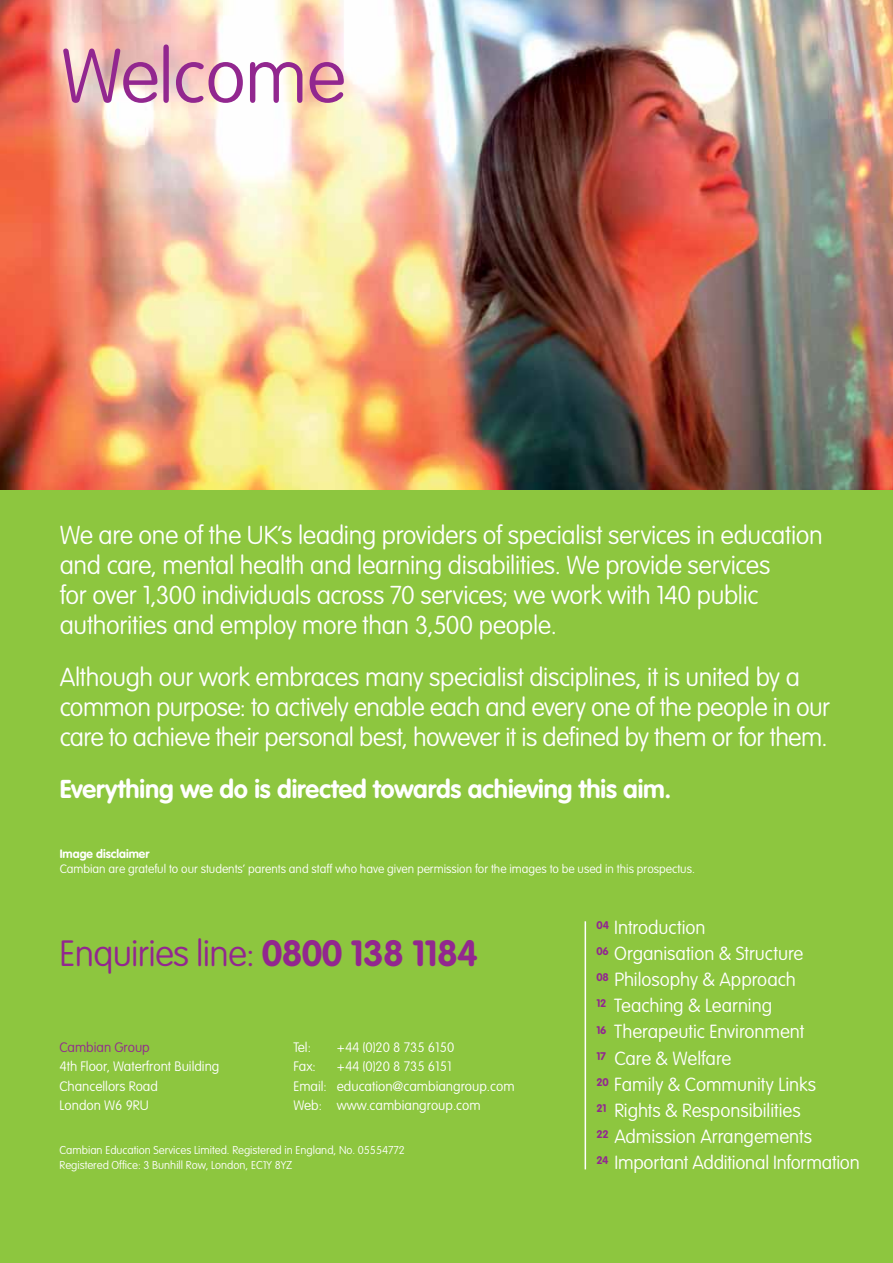
<style>
.page{position:relative;width:893px;height:1263px;background:#8dc63f}
.page>*{position:absolute;margin:0;border:0;box-sizing:border-box;transform-origin:0 0}
.t1{font:100 75px "VAG Rounded Std";letter-spacing:-.01em;color:#92278f}
.t2{font:100 36px "VAG Rounded Std";letter-spacing:-.02em;color:#92278f}
.t3{font:100 25.5px/30px "VAG Rounded Std";letter-spacing:-.015em;color:#fff}
.t4{font:700 25.5px "VAG Rounded Std";letter-spacing:-.005em;color:#fff}
.t5{font:100 18.75px/26.1px "VAG Rounded Std";letter-spacing:-.005em;color:#fff}
.t6{font:100 13.5px/19.5px "VAG Rounded Std";color:#fff}
.t7{font:100 13.5px "VAG Rounded Std";color:#92278f}
.t8{font:100 12px "VAG Rounded Std";color:#fff}
.t9{font:700 12px "VAG Rounded Std";color:#fff}
.t10{font:100 11.25px/15px "VAG Rounded Std";color:#fff}
.s1{font-weight:700}
</style>
<div class="page">
<img style="left:0;top:0;width:893px;height:489px">
<hr style="left:585px;top:921px;width:1px;height:248px;background:#fff">
<h1 class="t1" style="left:61px;top:33px;width:286px">Welcome</h1>
<p class="t3" style="left:60px;top:521px;width:765px">We are one of the UK’s leading providers of specialist services in education and care, mental health and learning disabilities. We provide services<br>for over 1,300 individuals across 70 services; we work with 140 public authorities and employ more than 3,500 people.</p>
<p class="t3" style="left:60px;top:663px;width:772px">Although our work embraces many specialist disciplines, it is united by a common purpose: to actively enable each and every one of the people in our care to achieve their personal best, however it is defined by them or for them.</p>
<p class="t4" style="left:60px;top:774px;width:613px">Everything we do is directed towards achieving this aim.</p>
<p class="t9" style="left:60px;top:847px;width:91px">Image disclaimer</p>
<p class="t8" style="left:60px;top:862px;width:637px">Cambian are grateful to our students’ parents and staff who have given permission for the images to be used in this prospectus.</p>
<h2 class="t2" style="left:60px;top:933px;width:420px">Enquiries line: <span class="s1">0800 138 1184</span></h2>
<p class="t7" style="left:60px;top:1039px;width:92px">Cambian Group</p>
<p class="t6" style="left:60px;top:1057px;width:161px">4th Floor, Waterfront Building<br>Chancellors Road<br>London W6 9RU</p>
<p class="t6" style="left:293px;top:1038px;width:19px">Tel:</p>
<p class="t6" style="left:337px;top:1038px;width:119px">+44 (0)20 8 735 6150</p>
<p class="t6" style="left:293px;top:1057px;width:24px">Fax:</p>
<p class="t6" style="left:293px;top:1057px;width:223px;text-indent:43px">+44 (0)20 8 735 6151<br>Email: education@cambiangroup.com<br>Web: www.cambiangroup.com</p>
<p class="t10" style="left:60px;top:1143px;width:347px">Cambian Education Services Limited. Registered in England, No. 05554772<br>Registered Office: 3 Bunhill Row, London, EC1Y 8YZ</p>
<p class="t5" style="left:596px;top:915px;width:265px"><sup>04</sup> Introduction<br><sup>06</sup> Organisation &amp; Structure<br><sup>08</sup> Philosophy &amp; Approach<br><sup>12</sup> Teaching &amp; Learning<br><sup>16</sup> Therapeutic Environment<br><sup>17</sup> Care &amp; Welfare<br><sup>20</sup> Family &amp; Community Links<br><sup>21</sup> Rights &amp; Responsibilities<br><sup>22</sup> Admission Arrangements<br><sup>24</sup> Important Additional Information</p>
</div>
